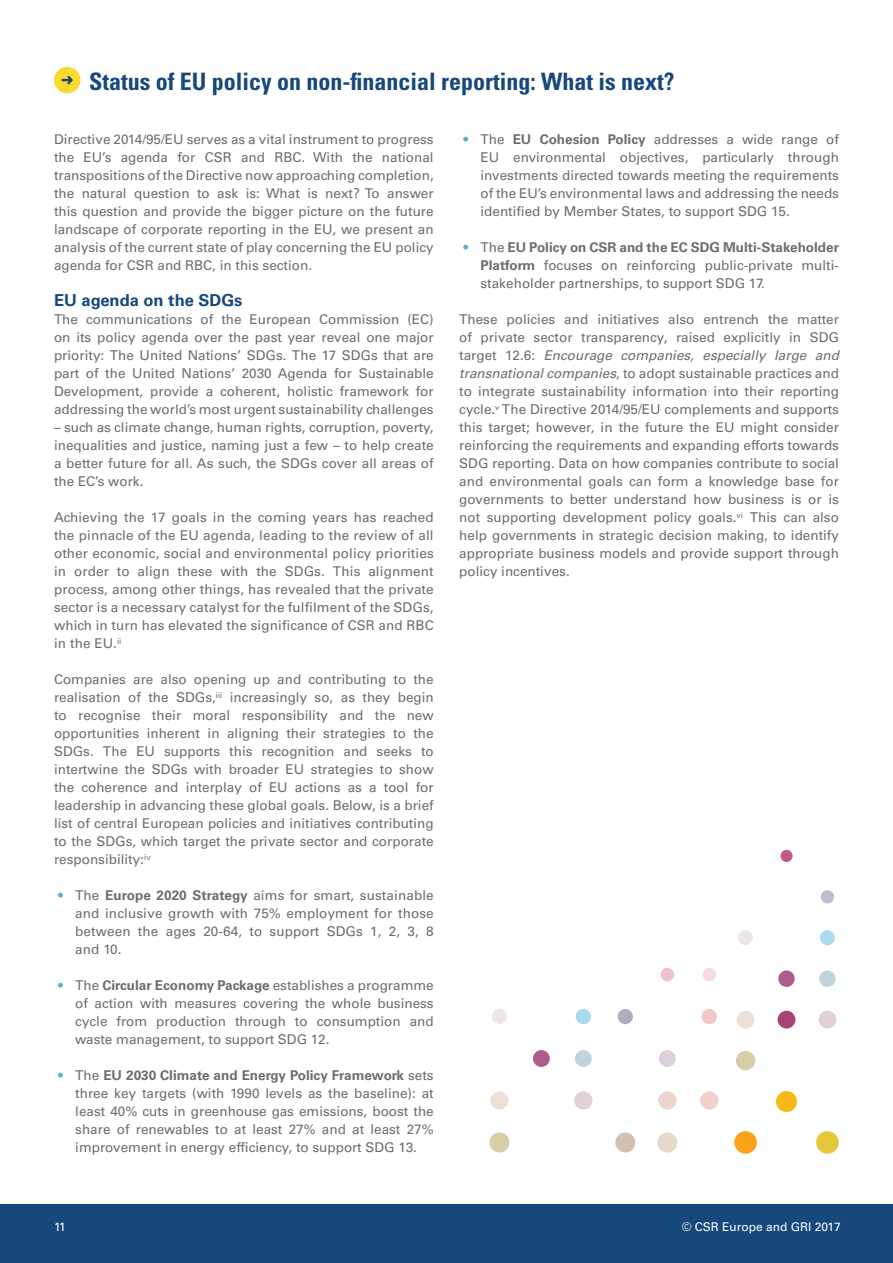
<style>
.page{position:relative;width:893px;height:1263px;background:#fff}
.page>*{position:absolute;margin:0;border:0;box-sizing:border-box;transform-origin:0 0}
.heading_2{font:700 condensed 24px "Univers LT Std";color:#16487c}
.subheading{font:700 16.5px "Univers LT Std";color:#16487c}
.body_copy_right_just{font:13.5px/18px "Univers LT Std";color:#6c6d70;text-align:justify}
.body_copy{font:13.5px/18px "Univers LT Std";color:#6c6d70;text-align:justify}
.t1{font:12px "Univers LT Std";color:#fff}
.s1{color:#52b1d0}
.s2{font-weight:700}
.s3{font-style:italic}
</style>
<div class="page">
<div style="left:0;top:1205px;width:893px;height:58px;background:#16487c"></div>
<div style="left:54px;top:67px;width:26px;height:26px;background:#fadb2d;border-radius:50%"></div>
<svg style="left:61px;top:76px;width:12px;height:8px"></svg>
<div style="left:821px;top:890px;width:13px;height:13px;background:#c6bbce;border-radius:50%"></div>
<div style="left:820px;top:930px;width:15px;height:15px;background:#a9daee;border-radius:50%"></div>
<div style="left:819px;top:970px;width:17px;height:17px;background:#c0d4dd;border-radius:50%"></div>
<div style="left:818px;top:1011px;width:18px;height:17px;background:#e1d0d4;border-radius:50%"></div>
<div style="left:816px;top:1131px;width:23px;height:23px;background:#e5c73c;border-radius:50%"></div>
<div style="left:780px;top:850px;width:13px;height:12px;background:#c25985;border-radius:50%"></div>
<div style="left:778px;top:970px;width:17px;height:17px;background:#b05c8b;border-radius:50%"></div>
<div style="left:778px;top:1011px;width:17px;height:17px;background:#a74272;border-radius:50%"></div>
<div style="left:776px;top:1091px;width:21px;height:21px;background:#f6ba17;border-radius:50%"></div>
<div style="left:738px;top:930px;width:15px;height:15px;background:#eee5ea;border-radius:50%"></div>
<div style="left:737px;top:1011px;width:17px;height:17px;background:#eee0d9;border-radius:50%"></div>
<div style="left:736px;top:1051px;width:19px;height:19px;background:#d7cea7;border-radius:50%"></div>
<div style="left:734px;top:1131px;width:23px;height:23px;background:#f9a21b;border-radius:50%"></div>
<div style="left:702px;top:968px;width:14px;height:13px;background:#f4dbe9;border-radius:50%"></div>
<div style="left:702px;top:1009px;width:15px;height:15px;background:#f3c6ca;border-radius:50%"></div>
<div style="left:700px;top:1091px;width:18px;height:19px;background:#f5cfcc;border-radius:50%"></div>
<div style="left:660px;top:968px;width:14px;height:13px;background:#efc1d7;border-radius:50%"></div>
<div style="left:659px;top:1050px;width:17px;height:17px;background:#dcd0dc;border-radius:50%"></div>
<div style="left:658px;top:1091px;width:18px;height:19px;background:#edd4cd;border-radius:50%"></div>
<div style="left:657px;top:1132px;width:20px;height:20px;background:#e6d8ca;border-radius:50%"></div>
<div style="left:618px;top:1009px;width:15px;height:15px;background:#b1adbe;border-radius:50%"></div>
<div style="left:615px;top:1132px;width:20px;height:20px;background:#d5bfaf;border-radius:50%"></div>
<div style="left:576px;top:1009px;width:15px;height:15px;background:#a9daee;border-radius:50%"></div>
<div style="left:575px;top:1050px;width:17px;height:17px;background:#c0d4dd;border-radius:50%"></div>
<div style="left:574px;top:1091px;width:18px;height:19px;background:#e1d0d4;border-radius:50%"></div>
<div style="left:533px;top:1050px;width:17px;height:17px;background:#b05c8b;border-radius:50%"></div>
<div style="left:492px;top:1009px;width:15px;height:15px;background:#eee5ea;border-radius:50%"></div>
<div style="left:490px;top:1091px;width:18px;height:19px;background:#eee0d9;border-radius:50%"></div>
<div style="left:489px;top:1132px;width:20px;height:20px;background:#d7cea7;border-radius:50%"></div>
<p class="heading_2" style="left:89px;top:66px;width:587px">Status of EU policy on non-financial reporting: What is next?</p>
<p class="body_copy_right_just" style="left:54px;top:130px;width:381px">Directive 2014/95/EU serves as a vital instrument to progress the EU’s agenda for CSR and RBC. With the national transpositions of the Directive now approaching completion, the natural question to ask is: What is next? To answer this question and provide the bigger picture on the future landscape of corporate reporting in the EU, we present an analysis of the current state of play concerning the EU policy agenda for CSR and RBC, in this section.</p>
<p class="subheading" style="left:54px;top:291px;width:190px">EU agenda on the SDGs</p>
<p class="body_copy" style="left:54px;top:310px;width:381px">The communications of the European Commission (EC) on its policy agenda over the past year reveal one major priority: The United Nations’ SDGs. The 17 SDGs that are part of the United Nations’ 2030 Agenda for Sustainable Development, provide a coherent, holistic framework for addressing the world’s most urgent sustainability challenges</p>
<p class="body_copy" style="left:54px;top:418px;width:381px">– such as climate change, human rights, corruption, poverty, inequalities and justice, naming just a few – to help create a better future for all. As such, the SDGs cover all areas of the EC’s work.</p>
<p class="body_copy" style="left:54px;top:508px;width:381px">Achieving the 17 goals in the coming years has reached the pinnacle of the EU agenda, leading to the review of all other economic, social and environmental policy priorities in order to align these with the SDGs. This alignment process, among other things, has revealed that the private sector is a necessary catalyst for the fulfilment of the SDGs, which in turn has elevated the significance of CSR and RBC in the EU.<sup>ii</sup></p>
<p class="body_copy" style="left:54px;top:670px;width:381px">Companies are also opening up and contributing to the realisation of the SDGs,<sup>iii</sup> increasingly so, as they begin to recognise their moral responsibility and the new opportunities inherent in aligning their strategies to the SDGs. The EU supports this recognition and seeks to intertwine the SDGs with broader EU strategies to show the coherence and interplay of EU actions as a tool for leadership in advancing these global goals. Below, is a brief list of central European policies and initiatives contributing to the SDGs, which target the private sector and corporate responsibility:<sup>iv</sup></p>
<p class="body_copy_right_just" style="left:75px;top:886px;width:360px;text-indent:-17px"><span class="s1">•</span> The <span class="s2">Europe 2020 Strategy</span> aims for smart, sustainable and inclusive growth with 75% employment for those between the ages 20-64, to support SDGs 1, 2, 3, 8 and 10.</p>
<p class="body_copy_right_just" style="left:75px;top:976px;width:360px;text-indent:-17px"><span class="s1">•</span> The <span class="s2">Circular Economy Package</span> establishes a programme of action with measures covering the whole business cycle from production through to consumption and waste management, to support SDG 12.</p>
<p class="body_copy_right_just" style="left:75px;top:1066px;width:360px;text-indent:-17px"><span class="s1">•</span> The <span class="s2">EU 2030 Climate and Energy Policy Framework</span> sets three key targets (with 1990 levels as the baseline): at least 40% cuts in greenhouse gas emissions, boost the share of renewables to at least 27% and at least 27% improvement in energy efficiency, to support SDG 13.</p>
<p class="body_copy_right_just" style="left:480px;top:130px;width:360px;text-indent:-17px"><span class="s1">•</span> The <span class="s2">EU Cohesion Policy</span> addresses a wide range of EU environmental objectives, particularly through investments directed towards meeting the requirements of the EU’s environmental laws and addressing the needs identified by Member States, to support SDG 15.</p>
<p class="body_copy_right_just" style="left:480px;top:238px;width:360px;text-indent:-17px"><span class="s1">•</span> The <span class="s2">EU Policy on CSR and the EC SDG Multi-Stakeholder Platform</span> focuses on reinforcing public-private multi&shy;stakeholder partnerships, to support SDG 17.</p>
<p class="body_copy_right_just" style="left:459px;top:310px;width:381px">These policies and initiatives also entrench the matter of private sector transparency, raised explicitly in SDG target 12.6: <span class="s3">Encourage companies, especially large and transnational companies</span>, to adopt sustainable practices and to integrate sustainability information into their reporting cycle.<sup>v</sup> The Directive 2014/95/EU complements and supports this target; however, in the future the EU might consider reinforcing the requirements and expanding efforts towards SDG reporting. Data on how companies contribute to social and environmental goals can form a knowledge base for governments to better understand how business is or is not supporting development policy goals.<sup>vi</sup> This can also help governments in strategic decision making, to identify appropriate business models and provide support through policy incentives.</p>
<p class="t1" style="left:54px;top:1219px;width:13px">11</p>
<p class="t1" style="left:682px;top:1219px;width:160px">© CSR Europe and GRI 2017</p>
</div>
